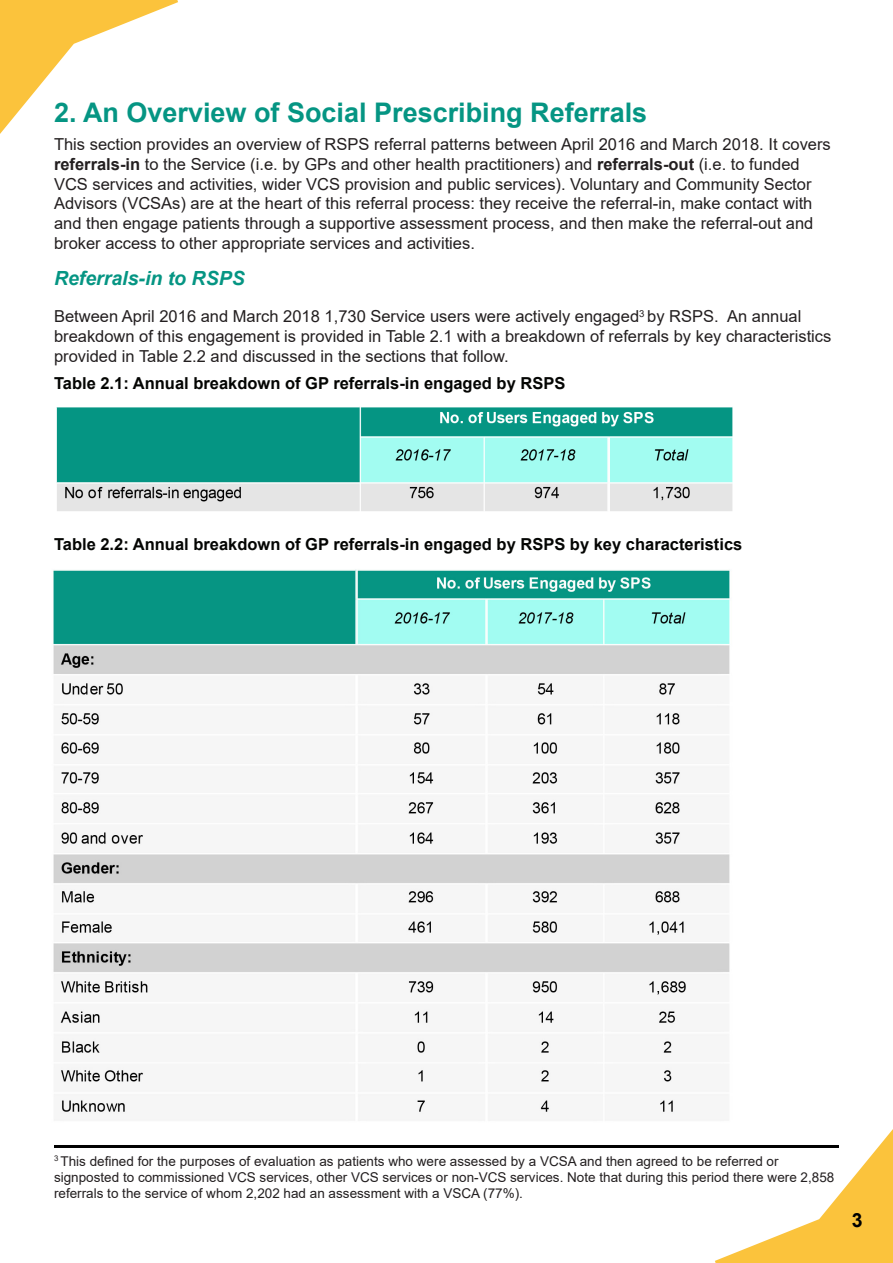
<style>
.page{position:relative;width:893px;height:1263px;background:#fff}
.page>*{position:absolute;margin:0;border:0;box-sizing:border-box;transform-origin:0 0}
.Heading_2{font:700 27px "Arial";color:#059583}
.Heading_3{font:italic 700 19.5px "Arial";color:#059583}
.t1{font:700 19.5px "Arial";color:#000}
.t2{font:16.5px/19.8px "Arial";color:#231f20}
.Table_Figure_heading{font:700 16.5px "Arial";color:#040503}
.Footnotes{font:13.5px/16.2px "Arial";color:#231f20}
.s1{font-weight:700}
</style>
<div class="page">
<svg style="left:715px;top:1129px;width:178px;height:134px"></svg>
<svg style="left:0;top:0;width:178px;height:134px"></svg>
<hr style="left:54px;top:1145px;width:785px;height:3px;background:#000">
<img style="left:53px;top:569px;width:677px;height:552px">
<img style="left:56px;top:407px;width:677px;height:104px">
<p class="Heading_2" style="left:54px;top:93px;width:595px">2. An Overview of Social Prescribing Referrals</p>
<p class="t2" style="left:54px;top:134px;width:778px">This section provides an overview of RSPS referral patterns between April 2016 and March 2018. It covers <span class="s1">referrals-in</span> to the Service (i.e. by GPs and other health practitioners) and <span class="s1">referrals-out</span> (i.e. to funded VCS services and activities, wider VCS provision and public services). Voluntary and Community Sector Advisors (VCSAs) are at the heart of this referral process: they receive the referral-in, make contact with and then engage patients through a supportive assessment process, and then make the referral-out and broker access to other appropriate services and activities.</p>
<p class="Heading_3" style="left:54px;top:265px;width:192px">Referrals-in to RSPS</p>
<p class="t2" style="left:54px;top:306px;width:779px">Between April 2016 and March 2018 1,730 Service users were actively engaged<sup>3</sup> by RSPS. An annual breakdown of this engagement is provided in Table 2.1 with a breakdown of referrals by key characteristics provided in Table 2.2 and discussed in the sections that follow.</p>
<p class="Table_Figure_heading" style="left:54px;top:372px;width:513px">Table 2.1: Annual breakdown of GP referrals-in engaged by RSPS</p>
<p class="Table_Figure_heading" style="left:54px;top:532px;width:690px">Table 2.2: Annual breakdown of GP referrals-in engaged by RSPS by key characteristics</p>
<p class="Footnotes" style="left:54px;top:1152px;width:782px"><sup>3</sup> This defined for the purposes of evaluation as patients who were assessed by a VCSA and then agreed to be referred or signposted to commissioned VCS services, other VCS services or non-VCS services. Note that during this period there were 2,858 referrals to the service of whom 2,202 had an assessment with a VSCA (77%).</p>
<p class="t1" style="left:852px;top:1207px;width:12px">3</p>
</div>
